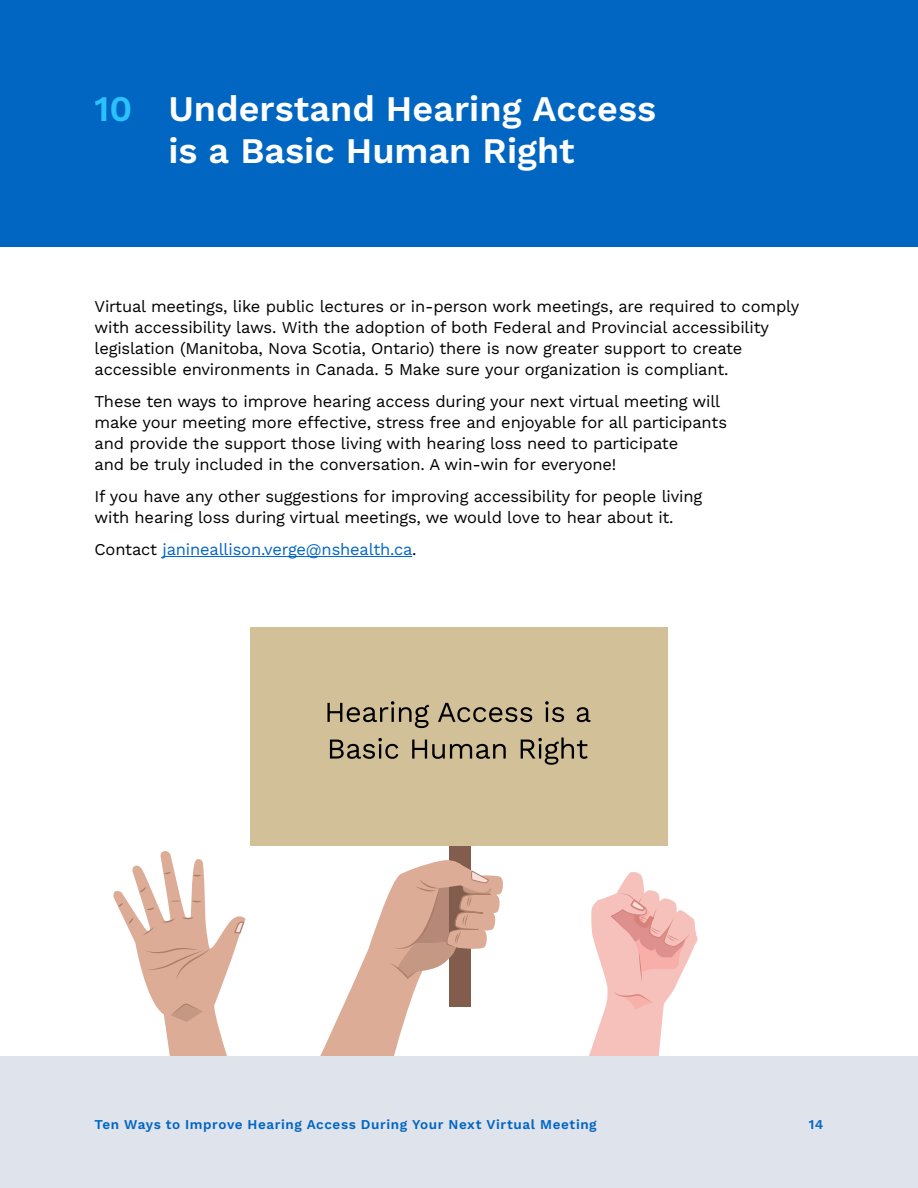
<style>
.page{position:relative;width:918px;height:1188px;background:#fff}
.page>*{position:absolute;margin:0;border:0;box-sizing:border-box;transform-origin:0 0}
.t1{font:600 36px/42px "Work Sans";color:#fff;text-align:center}
.t2{font:16.5px/21px "Work Sans";letter-spacing:-.01em;color:#000}
.t3{font:16.5px "Work Sans";letter-spacing:-.01em;color:#0066c2}
.t4{font:600 13.5px "Work Sans";letter-spacing:.04em;color:#0066c2}
.s1{color:#2bc1fe}
.s2{color:#000}
</style>
<div class="page">
<svg style="left:113px;top:851px;width:133px;height:205px"></svg>
<svg style="left:171px;top:1004px;width:32px;height:18px"></svg>
<svg style="left:145px;top:948px;width:66px;height:32px;background:#d8a893"></svg>
<svg style="left:143px;top:927px;width:11px;height:8px"></svg>
<svg style="left:162px;top:919px;width:13px;height:4px"></svg>
<svg style="left:182px;top:917px;width:12px;height:2px"></svg>
<svg style="left:128px;top:918px;width:5px;height:6px"></svg>
<svg style="left:118px;top:903px;width:5px;height:4px"></svg>
<svg style="left:139px;top:887px;width:7px;height:5px"></svg>
<svg style="left:147px;top:907px;width:8px;height:3px"></svg>
<svg style="left:164px;top:872px;width:7px;height:2px"></svg>
<svg style="left:234px;top:921px;width:11px;height:13px"></svg>
<svg style="left:589px;top:872px;width:109px;height:184px"></svg>
<div style="left:449px;top:744px;width:22px;height:263px;background:#825c4d"></div>
<svg style="left:320px;top:860px;width:147px;height:196px"></svg>
<svg style="left:390px;top:868px;width:113px;height:111px"></svg>
<div style="left:250px;top:627px;width:418px;height:218px;background:#d2c198"></div>
<div style="left:0;top:0;width:918px;height:246px;background:#0066c2"></div>
<hr style="left:163px;top:556px;width:249px;height:1px;background:#0066c2">
<div style="left:0;top:1056px;width:918px;height:132px;background:#dfe3eb"></div>
<svg style="left:330px;top:738px;width:258px;height:27px"></svg>
<svg style="left:327px;top:701px;width:264px;height:27px"></svg>
<h1 class="t1" style="left:94px;top:86px;width:563px"><span class="s1">10</span> Understand Hearing Access is a Basic Human Right</h1>
<p class="t2" style="left:94px;top:296px;width:706px">Virtual meetings, like public lectures or in-person work meetings, are required to comply with accessibility laws. With the adoption of both Federal and Provincial accessibility legislation (Manitoba, Nova Scotia, Ontario) there is now greater support to create accessible environments in Canada. 5 Make sure your organization is compliant.</p>
<p class="t2" style="left:94px;top:390px;width:634px">These ten ways to improve hearing access during your next virtual meeting will make your meeting more effective, stress free and enjoyable for all participants and provide the support those living with hearing loss need to participate<br>and be truly included in the conversation. A win-win for everyone!</p>
<p class="t2" style="left:94px;top:485px;width:609px">If you have any other suggestions for improving accessibility for people living with hearing loss during virtual meetings, we would love to hear about it.</p>
<p class="t3" style="left:94px;top:537px;width:324px"><span class="s2">Contact</span> janineallison.verge@nshealth.ca<span class="s2">.</span></p>
<p class="t4" style="left:94px;top:1115px;width:504px">Ten Ways to Improve Hearing Access During Your Next Virtual Meeting</p>
<p class="t4" style="left:809px;top:1115px;width:16px">14</p>
</div>
